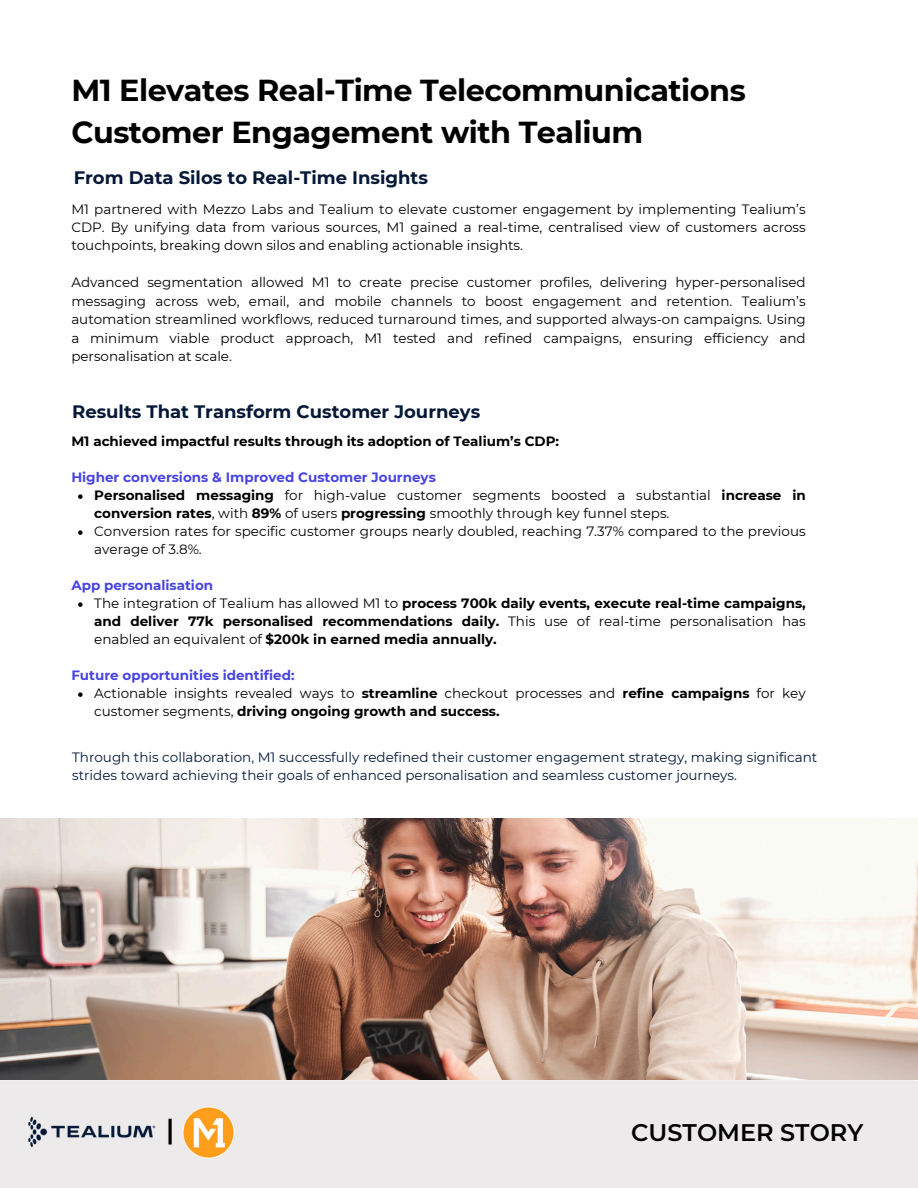
<style>
.page{position:relative;width:918px;height:1188px;background:#fff}
.page>*{position:absolute;margin:0;border:0;box-sizing:border-box;transform-origin:0 0}
.t1{font:700 30.3px/41.7px "Montserrat";letter-spacing:-.015em;color:#000}
.t2{font:600 27px "Montserrat";color:#000}
.t3{font:600 24px "Montserrat";color:#000}
.t4{font:700 18px "Montserrat";color:#051838}
.t5{font:13.5px/18.5px "Montserrat";color:#000}
.t6{font:700 13.5px/18px "Montserrat";color:#000;text-align:justify}
.t7{font:13.5px/18px "Montserrat";color:#051838}
.t8{font:700 13.5px "Montserrat";color:#4844e2}
.s1{font-weight:700}
.s2{font-weight:400}
</style>
<div class="page">
<div style="left:0;top:1080px;width:918px;height:108px;background:#eceaea"></div>
<img style="left:28px;top:1116px;width:128px;height:32px">
<img style="left:0;top:819px;width:918px;height:261px">
<svg style="left:78px;top:494px;width:5px;height:5px"></svg>
<svg style="left:78px;top:530px;width:5px;height:5px"></svg>
<svg style="left:78px;top:602px;width:5px;height:5px"></svg>
<svg style="left:78px;top:692px;width:5px;height:5px"></svg>
<img style="left:183px;top:1107px;width:51px;height:51px">
<h4 class="t1" style="left:71px;top:70px;width:676px">M1 Elevates Real-Time Telecommunications<br>Customer Engagement with Tealium</h4>
<p class="t4" style="left:74px;top:167px;width:356px">From Data Silos to Real-Time Insights</p>
<p class="t5" style="left:71px;top:199px;width:736px;text-align:justify">M1 partnered with Mezzo Labs and Tealium to elevate customer engagement by implementing Tealium’s CDP. By unifying data from various sources, M1 gained a real-time, centralised view of customers across touchpoints, breaking down silos and enabling actionable insights.</p>
<p class="t5" style="left:71px;top:273px;width:736px;text-align:justify">Advanced segmentation allowed M1 to create precise customer profiles, delivering hyper-personalised messaging across web, email, and mobile channels to boost engagement and retention. Tealium’s automation streamlined workflows, reduced turnaround times, and supported always-on campaigns. Using a minimum viable product approach, M1 tested and refined campaigns, ensuring efficiency and personalisation at scale.</p>
<p class="t4" style="left:72px;top:400px;width:410px">Results That Transform Customer Journeys</p>
<h1 class="t6" style="left:71px;top:432px;width:489px">M1 achieved impactful results through its adoption of Tealium’s CDP:</h1>
<h3 class="t8" style="left:71px;top:469px;width:366px">Higher conversions &amp; Improved Customer Journeys</h3>
<p class="t5" style="left:94px;top:486px;width:713px;line-height:18px"><span class="s1">Personalised messaging</span> for high-value customer segments boosted a substantial <span class="s1">increase in conversion rates</span>, with <span class="s1">89%</span> of users <span class="s1">progressing</span> smoothly through key funnel steps.</p>
<p class="t5" style="left:94px;top:522px;width:713px;line-height:18px">Conversion rates for specific customer groups nearly doubled, reaching 7.37% compared to the previous average of 3.8%.</p>
<h3 class="t8" style="left:71px;top:577px;width:143px">App personalisation</h3>
<h4 class="t6" style="left:94px;top:594px;width:713px"><span class="s2">The integration of Tealium has allowed M1 to</span> process 700k daily events, execute real-time campaigns, and deliver 77k personalised recommendations daily. <span class="s2">This use of real-time personalisation has enabled an equivalent of</span> $200k in earned media annually.</h4>
<h4 class="t8" style="left:71px;top:667px;width:225px">Future opportunities identified:</h4>
<p class="t5" style="left:94px;top:684px;width:713px;line-height:18px">Actionable insights revealed ways to <span class="s1">streamline</span> checkout processes and <span class="s1">refine campaigns</span> for key customer segments, <span class="s1">driving ongoing growth and success.</span></p>
<p class="t7" style="left:72px;top:748px;width:747px">Through this collaboration, M1 successfully redefined their customer engagement strategy, making significant strides toward achieving their goals of enhanced personalisation and seamless customer journeys.</p>
<p class="t2" style="left:166px;top:1113px;width:10px">|</p>
<h4 class="t3" style="left:631px;top:1118px;width:234px">CUSTOMER STORY</h4>
</div>
